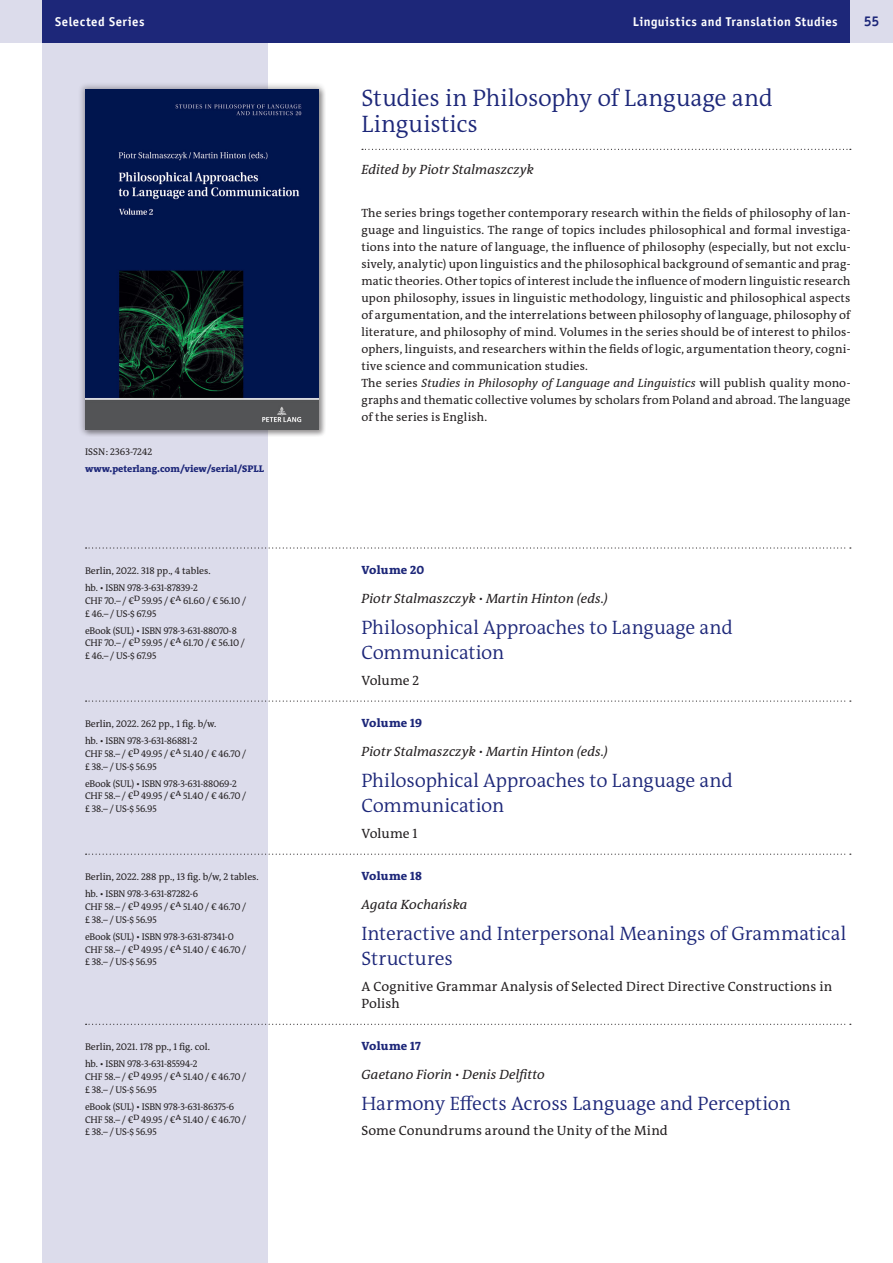
<style>
.page{position:relative;width:893px;height:1263px;background:#fff}
.page>*{position:absolute;margin:0;border:0;box-sizing:border-box;transform-origin:0 0}
.Reihentitel{font:300 24px/25.5px "The Antiqua B W4";letter-spacing:-.005em;color:#1d2779}
._110___Titel__S{font:300 19.5px/25.5px "The Antiqua B W4";letter-spacing:-.01em;color:#1d2779}
.t1{font:700 14.25px "Officina Sans";color:#1d2779}
._120___Untertitel__S{font:13.5px/17px "The Antiqua B W5 Plain";letter-spacing:.01em;color:#231f20}
._100___Autor__S{font:italic 13.5px "The Antiqua B W5 Plain";letter-spacing:.005em;color:#231f20}
.Reihenherausgeber{font:italic 13.5px "The Antiqua B W5 Plain";letter-spacing:.005em;color:#231f20}
.t2{font:700 12.75px "Officina Sans";letter-spacing:.035em;color:#fff}
.Reihentext{font:12px/17px "The Antiqua B W5 Plain";letter-spacing:.01em;color:#231f20;text-align:justify}
._099___Reihenband{font:800 12px "The Antiqua B W8";letter-spacing:.015em;color:#1d2779}
._230___Preise__S{font:9.75px/12.8px "The Antiqua B W5 Plain";letter-spacing:-.02em;color:#231f20}
._220___ISBN__S{font:9.75px "The Antiqua B W5 Plain";letter-spacing:-.02em;color:#231f20}
._200___Ort_Jahr_Umfa{font:9.75px "The Antiqua B W5 Plain";color:#231f20}
.t3{font:800 9.75px "The Antiqua B W8";color:#1d2779}
.ISSN{font:9.75px "The Antiqua B W5 Plain";color:#231f20}
.s1{font-style:italic}
.s2{font-size:10.5px}
</style>
<div class="page">
<div style="left:43px;top:43px;width:225px;height:1220px;background:#dcdceb"></div>
<div style="left:0;top:0;width:893px;height:43px;background:#dcdceb"></div>
<div style="left:43px;top:0;width:807px;height:43px;background:#1d2779"></div>
<div style="left:77px;top:82px;width:250px;height:355px;background:#231f20;opacity:.3"></div>
<img style="left:85px;top:89px;width:234px;height:340px">
<svg style="left:362px;top:149px;width:489px;height:1px"></svg>
<svg style="left:86px;top:547px;width:765px;height:2px"></svg>
<svg style="left:86px;top:700px;width:765px;height:2px"></svg>
<svg style="left:86px;top:854px;width:765px;height:1px"></svg>
<svg style="left:86px;top:1024px;width:765px;height:1px"></svg>
<p class="t2" style="left:55px;top:14px;width:91px">Selected Series</p>
<p class="t2" style="left:633px;top:14px;width:206px">Linguistics and Translation Studies</p>
<p class="t1" style="left:864px;top:13px;width:17px">55</p>
<p class="ISSN" style="left:85px;top:445px;width:69px">ISSN: 2363-7242</p>
<p class="t3" style="left:85px;top:462px;width:180px">www.peterlang.com/view/serial/SPLL</p>
<p class="_200___Ort_Jahr_Umfa" style="left:85px;top:564px;width:126px">Berlin, 2022. 318 pp., 4 tables.</p>
<p class="_220___ISBN__S" style="left:85px;top:581px;width:114px">hb. • ISBN 978-3-631-87839-2</p>
<p class="_230___Preise__S" style="left:85px;top:594px;width:163px">CHF 70.– / €D 59.95 / €A 61.60 / € 56.10 / £ 46.– / US-$ 67.95</p>
<p class="_220___ISBN__S" style="left:85px;top:624px;width:153px">eBook (SUL) • ISBN 978-3-631-88070-8</p>
<p class="_230___Preise__S" style="left:85px;top:637px;width:161px">CHF 70.– / €D 59.95 / €A 61.70 / € 56.10 / £ 46.– / US-$ 67.95</p>
<p class="_200___Ort_Jahr_Umfa" style="left:85px;top:718px;width:132px">Berlin, 2022. 262 pp., 1 fig. b/w.</p>
<p class="_220___ISBN__S" style="left:85px;top:735px;width:114px">hb. • ISBN 978-3-631-86881-2</p>
<p class="_230___Preise__S" style="left:85px;top:747px;width:163px">CHF 58.– / €D 49.95 / €A 51.40 / € 46.70 / £ 38.– / US-$ 56.95</p>
<p class="_220___ISBN__S" style="left:85px;top:777px;width:153px">eBook (SUL) • ISBN 978-3-631-88069-2</p>
<p class="_230___Preise__S" style="left:85px;top:790px;width:163px">CHF 58.– / €D 49.95 / €A 51.40 / € 46.70 / £ 38.– / US-$ 56.95</p>
<p class="_200___Ort_Jahr_Umfa" style="left:85px;top:871px;width:174px">Berlin, 2022. 288 pp., 13 fig. b/w, 2 tables.</p>
<p class="_220___ISBN__S" style="left:85px;top:888px;width:115px">hb. • ISBN 978-3-631-87282-6</p>
<p class="_230___Preise__S" style="left:85px;top:900px;width:163px">CHF 58.– / €D 49.95 / €A 51.40 / € 46.70 / £ 38.– / US-$ 56.95</p>
<p class="_220___ISBN__S" style="left:85px;top:930px;width:150px">eBook (SUL) • ISBN 978-3-631-87341-0</p>
<p class="_230___Preise__S" style="left:85px;top:943px;width:163px">CHF 58.– / €D 49.95 / €A 51.40 / € 46.70 / £ 38.– / US-$ 56.95</p>
<p class="_200___Ort_Jahr_Umfa" style="left:85px;top:1041px;width:125px">Berlin, 2021. 178 pp., 1 fig. col.</p>
<p class="_220___ISBN__S" style="left:85px;top:1058px;width:114px">hb. • ISBN 978-3-631-85594-2</p>
<p class="_230___Preise__S" style="left:85px;top:1070px;width:163px">CHF 58.– / €D 49.95 / €A 51.40 / € 46.70 / £ 38.– / US-$ 56.95</p>
<p class="_220___ISBN__S" style="left:85px;top:1100px;width:151px">eBook (SUL) • ISBN 978-3-631-86375-6</p>
<p class="_230___Preise__S" style="left:85px;top:1113px;width:163px">CHF 58.– / €D 49.95 / €A 51.40 / € 46.70 / £ 38.– / US-$ 56.95</p>
<p class="Reihentitel" style="left:361px;top:86px;width:413px">Studies in Philosophy of Language and<br>Linguistics</p>
<p class="Reihenherausgeber" style="left:361px;top:161px;width:174px">Edited by Piotr Stalmaszczyk</p>
<p class="Reihentext" style="left:361px;top:204px;width:491px">The series brings together contemporary research within the fields of philosophy of lan&shy;guage and linguistics. The range of topics includes philosophical and formal investiga&shy;tions into the nature of language, the influence of philosophy (especially, but not exclu&shy;sively, analytic) upon linguistics and the philosophical background of semantic and prag&shy;matic theories. Other topics of interest include the influence of modern linguistic research upon philosophy, issues in linguistic methodology, linguistic and philosophical aspects of argumentation, and the interrelations between philosophy of language, philosophy of literature, and philosophy of mind. Volumes in the series should be of interest to philos&shy;ophers, linguists, and researchers within the fields of logic, argumentation theory, cogni&shy;tive science and communication studies.</p>
<p class="Reihentext" style="left:361px;top:374px;width:490px">The series <span class="s1">Studies in Philosophy of Language and Linguistics</span> will publish quality mono&shy;graphs and thematic collective volumes by scholars from Poland and abroad. The language of the series is English.</p>
<p class="_099___Reihenband" style="left:361px;top:562px;width:65px">Volume 20</p>
<p class="_100___Autor__S" style="left:361px;top:589px;width:248px">Piotr Stalmaszczyk <span class="s2">•</span> Martin Hinton (eds.)</p>
<p class="_110___Titel__S" style="left:361px;top:614px;width:373px">Philosophical Approaches to Language and<br>Communication</p>
<p class="_120___Untertitel__S" style="left:361px;top:672px;width:59px">Volume 2</p>
<p class="_099___Reihenband" style="left:361px;top:715px;width:62px">Volume 19</p>
<p class="_100___Autor__S" style="left:361px;top:742px;width:248px">Piotr Stalmaszczyk <span class="s2">•</span> Martin Hinton (eds.)</p>
<p class="_110___Titel__S" style="left:361px;top:767px;width:373px">Philosophical Approaches to Language and<br>Communication</p>
<p class="_120___Untertitel__S" style="left:361px;top:825px;width:58px">Volume 1</p>
<p class="_099___Reihenband" style="left:361px;top:868px;width:62px">Volume 18</p>
<p class="_100___Autor__S" style="left:361px;top:895px;width:108px">Agata Kochańska</p>
<p class="_110___Titel__S" style="left:361px;top:921px;width:486px">Interactive and Interpersonal Meanings of Grammatical<br>Structures</p>
<p class="_120___Untertitel__S" style="left:361px;top:978px;width:472px">A Cognitive Grammar Analysis of Selected Direct Directive Constructions in<br>Polish</p>
<p class="_099___Reihenband" style="left:361px;top:1038px;width:61px">Volume 17</p>
<p class="_100___Autor__S" style="left:361px;top:1066px;width:185px">Gaetano Fiorin <span class="s2">•</span> Denis Delfitto</p>
<p class="_110___Titel__S" style="left:361px;top:1091px;width:431px">Harmony Effects Across Language and Perception</p>
<p class="_120___Untertitel__S" style="left:361px;top:1122px;width:308px">Some Conundrums around the Unity of the Mind</p>
</div>
